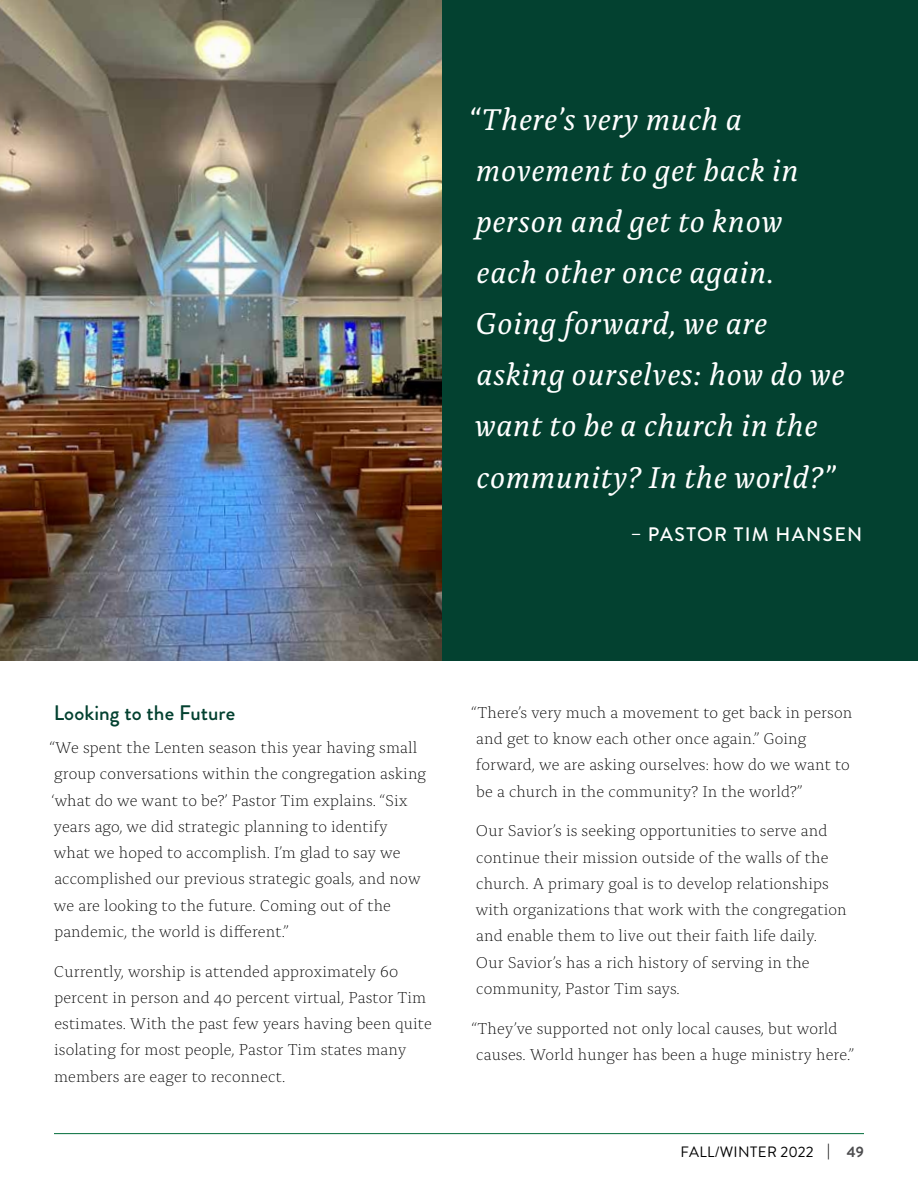
<style>
.page{position:relative;width:918px;height:1188px;background:#fff}
.page>*{position:absolute;margin:0;border:0;box-sizing:border-box;transform-origin:0 0}
.t1{font:italic 31.5px/51.2px "Alda OT";letter-spacing:.025em;color:#fff}
.t2{font:500 21px "Brandon Grotesque";letter-spacing:.005em;color:#034130}
.t3{font:500 19.5px "Brandon Grotesque";letter-spacing:.07em;color:#fff}
.t4{font:300 16.5px/26.2px "Alda OT";letter-spacing:.005em;color:#000}
.t5{font:15px "Brandon Grotesque";letter-spacing:.025em;color:#000}
.s1{font-weight:500}
.s2{font-weight:700;color:#4d4d4f}
</style>
<div class="page">
<img style="left:0;top:0;width:442px;height:661px">
<div style="left:442px;top:0;width:476px;height:661px;background:#034130"></div>
<hr style="left:54px;top:1133px;width:810px;height:1px;background:#006c3a">
<h1 class="t1" style="left:468px;top:96px;width:378px">“There’s very much a movement to get back in person and get to know<br>each other once again.<br>Going forward, we are asking ourselves: how do we want to be a church in the community? In the world?”</h1>
<p class="t3" style="left:631px;top:521px;width:233px">– PASTOR TIM HANSEN</p>
<p class="t2" style="left:54px;top:698px;width:183px">Looking to the Future</p>
<p class="t4" style="left:50px;top:736px;width:378px">“We spent the Lenten season this year having small group conversations within the congregation asking ‘what do we want to be?’ Pastor Tim explains. “Six years ago, we did strategic planning to identify<br>what we hoped to accomplish. I’m glad to say we accomplished our previous strategic goals, and now we are looking to the future. Coming out of the pandemic, the world is different.”</p>
<p class="t4" style="left:54px;top:959px;width:379px">Currently, worship is attended approximately 60 percent in person and 40 percent virtual, Pastor Tim estimates. With the past few years having been quite isolating for most people, Pastor Tim states many members are eager to reconnect.</p>
<p class="t4" style="left:472px;top:701px;width:382px">“There’s very much a movement to get back in person and get to know each other once again.” Going forward, we are asking ourselves: how do we want to be a church in the community? In the world?”</p>
<p class="t4" style="left:476px;top:819px;width:373px">Our Savior’s is seeking opportunities to serve and continue their mission outside of the walls of the church. A primary goal is to develop relationships with organizations that work with the congregation and enable them to live out their faith life daily.<br>Our Savior’s has a rich history of serving in the community, Pastor Tim says.</p>
<p class="t4" style="left:472px;top:1016px;width:384px">“They’ve supported not only local causes, but world causes. World hunger has been a huge ministry here.”</p>
<p class="t5" style="left:681px;top:1141px;width:185px">FALL/WINTER 2022 <span class="s1">|</span> <span class="s2">49</span></p>
</div>
